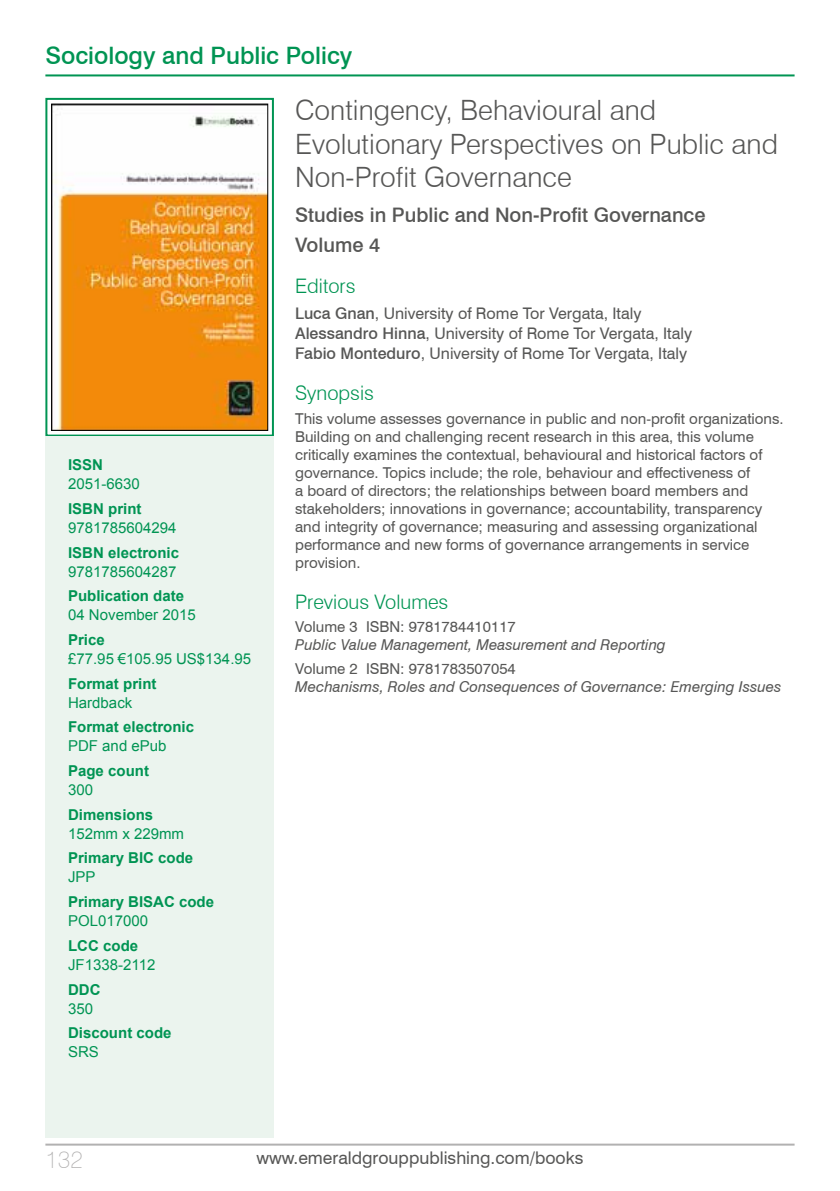
<style>
.page{position:relative;width:840px;height:1191px;background:#fff}
.page>*{position:absolute;margin:0;border:0;box-sizing:border-box;transform-origin:0 0}
.t1{font:300 28px/33.6px "Swiss 721 BT";color:#575756}
.t2{font:500 24px "Swiss 721 BT";color:#009453}
.t3{font:100 24px "Swiss 721 BT";color:#b2b1b1}
.t4{font:500 20px/29.6px "Swiss 721 BT";color:#575756}
.t5{font:300 20px "Swiss 721 BT";color:#009453}
.t6{font:17.6px "Swiss 721 BT";color:#575756}
.t7{font:16px/20px "Swiss 721 BT";color:#575756}
.t8{font:15px/18px "Swiss 721 BT";color:#575756}
.t9{font:700 15px "Arial";color:#009453}
.t10{font:15px "Arial";color:#009453}
.t11{font:italic 15px "Swiss 721 BT";color:#575756}
.s1{font-weight:500}
</style>
<div class="page">
<hr style="left:45px;top:74px;width:749px;height:2px;background:#009453">
<hr style="left:45px;top:1143px;width:749px;height:2px;background:#b2b1b1">
<div style="left:45px;top:98px;width:229px;height:338px;background:linear-gradient(to right,#fff,#fff);border:2px solid #009453"></div>
<div style="left:45px;top:436px;width:229px;height:702px;background:#ebf4ee"></div>
<img style="left:53px;top:106px;width:213px;height:323px">
<div style="left:51px;top:104px;width:217px;height:327px;border:1px solid #000"></div>
<h2 class="t2" style="left:45px;top:40px;width:308px">Sociology and Public Policy</h2>
<p class="t9" style="left:68px;top:455px;width:37px">ISSN</p>
<p class="t10" style="left:68px;top:474px;width:73px">2051-6630</p>
<p class="t9" style="left:68px;top:498px;width:75px">ISBN print</p>
<p class="t10" style="left:68px;top:518px;width:110px">9781785604294</p>
<p class="t9" style="left:68px;top:542px;width:112px">ISBN electronic</p>
<p class="t10" style="left:68px;top:561px;width:110px">9781785604287</p>
<p class="t9" style="left:68px;top:586px;width:117px">Publication date</p>
<p class="t10" style="left:68px;top:605px;width:129px">04 November 2015</p>
<p class="t9" style="left:68px;top:629px;width:38px">Price</p>
<p class="t10" style="left:68px;top:649px;width:184px">£77.95 €105.95 US$134.95</p>
<p class="t9" style="left:68px;top:673px;width:90px">Format print</p>
<p class="t10" style="left:68px;top:692px;width:66px">Hardback</p>
<p class="t9" style="left:68px;top:717px;width:127px">Format electronic</p>
<p class="t10" style="left:68px;top:736px;width:100px">PDF and ePub</p>
<p class="t9" style="left:68px;top:761px;width:82px">Page count</p>
<p class="t10" style="left:68px;top:780px;width:27px">300</p>
<p class="t9" style="left:68px;top:804px;width:87px">Dimensions</p>
<p class="t10" style="left:68px;top:823px;width:117px">152mm x 229mm</p>
<p class="t9" style="left:68px;top:848px;width:127px">Primary BIC code</p>
<p class="t10" style="left:68px;top:867px;width:29px">JPP</p>
<p class="t9" style="left:68px;top:892px;width:147px">Primary BISAC code</p>
<p class="t10" style="left:68px;top:911px;width:82px">POL017000</p>
<p class="t9" style="left:68px;top:935px;width:72px">LCC code</p>
<p class="t10" style="left:68px;top:954px;width:89px">JF1338-2112</p>
<p class="t9" style="left:68px;top:979px;width:34px">DDC</p>
<p class="t10" style="left:68px;top:998px;width:27px">350</p>
<p class="t9" style="left:68px;top:1023px;width:105px">Discount code</p>
<p class="t10" style="left:68px;top:1042px;width:32px">SRS</p>
<h1 class="t1" style="left:295px;top:93px;width:484px">Contingency, Behavioural and<br>Evolutionary Perspectives on Public and<br>Non-Profit Governance</h1>
<h3 class="t4" style="left:295px;top:200px;width:411px">Studies in Public and Non-Profit Governance<br>Volume 4</h3>
<h3 class="t5" style="left:295px;top:274px;width:62px">Editors</h3>
<p class="t7" style="left:295px;top:303px;width:398px"><span class="s1">Luca Gnan</span>, University of Rome Tor Vergata, Italy<br><span class="s1">Alessandro Hinna</span>, University of Rome Tor Vergata, Italy<br><span class="s1">Fabio Monteduro</span>, University of Rome Tor Vergata, Italy</p>
<h3 class="t5" style="left:295px;top:381px;width:80px">Synopsis</h3>
<p class="t8" style="left:295px;top:409px;width:490px">This volume assesses governance in public and non-profit organizations.<br>Building on and challenging recent research in this area, this volume critically examines the contextual, behavioural and historical factors of governance. Topics include; the role, behaviour and effectiveness of<br>a board of directors; the relationships between board members and stakeholders; innovations in governance; accountability, transparency and integrity of governance; measuring and assessing organizational performance and new forms of governance arrangements in service provision.</p>
<h3 class="t5" style="left:295px;top:589px;width:155px">Previous Volumes</h3>
<p class="t8" style="left:295px;top:618px;width:222px">Volume 3 ISBN: 9781784410117</p>
<p class="t11" style="left:295px;top:636px;width:372px">Public Value Management, Measurement and Reporting</p>
<p class="t8" style="left:295px;top:659px;width:222px">Volume 2 ISBN: 9781783507054</p>
<p class="t11" style="left:295px;top:677px;width:487px">Mechanisms, Roles and Consequences of Governance: Emerging Issues</p>
<h2 class="t3" style="left:45px;top:1145px;width:39px">132</h2>
<p class="t6" style="left:256px;top:1147px;width:328px">www.emeraldgrouppublishing.com/books</p>
</div>
